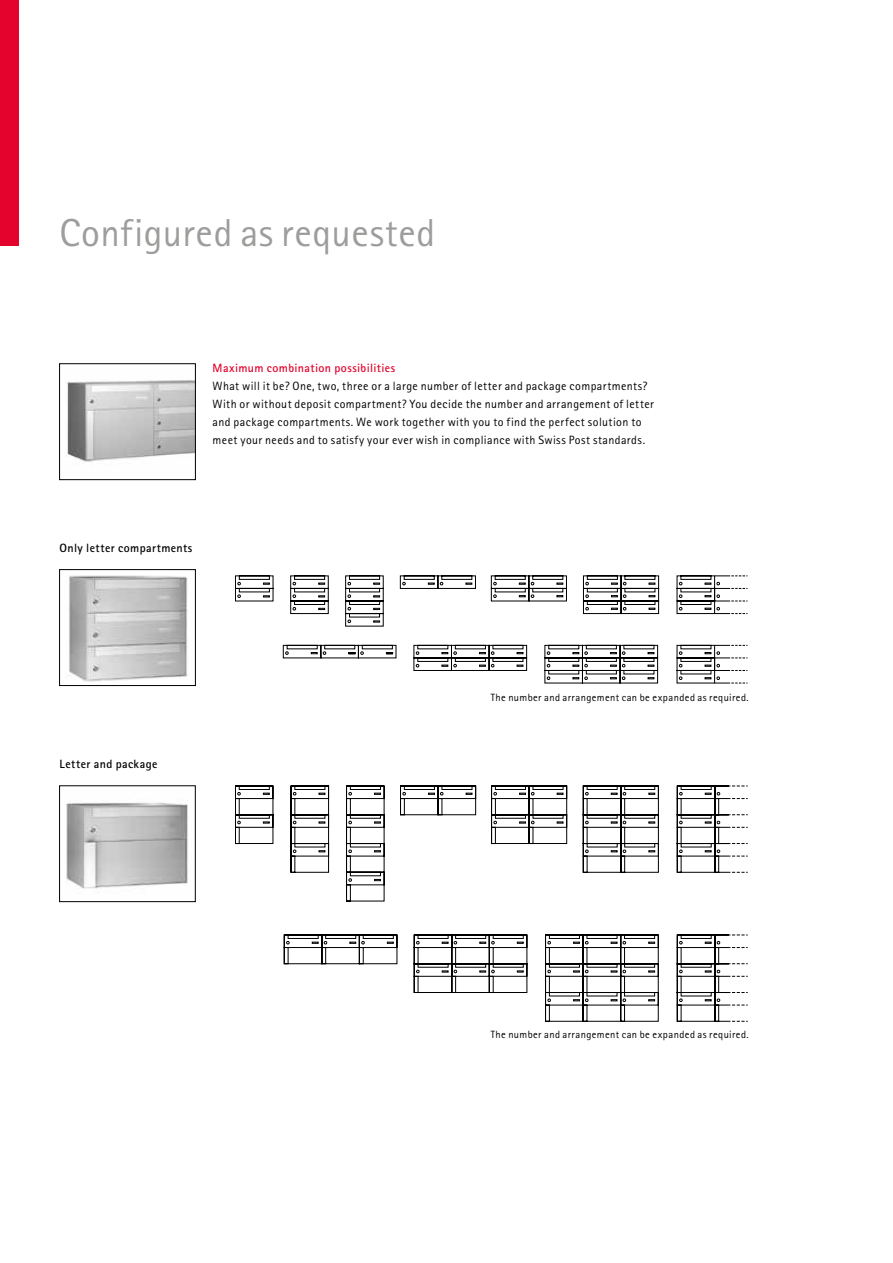
<style>
.page{position:relative;width:893px;height:1263px;background:#fff}
.page>*{position:absolute;margin:0;border:0;box-sizing:border-box;transform-origin:0 0}
.t1{font:39px "Rotis Sans Serif Pro";letter-spacing:.015em;color:#9d9d9c}
.t2{font:12px/18px "Rotis Sans Serif Pro";letter-spacing:.035em;color:#000}
.t3{font:700 12px "Rotis Sans Serif Pro";letter-spacing:.035em;color:#000}
.t4{font:700 12px "Rotis Sans Serif Pro";letter-spacing:.03em;color:#e4032c}
.t5{font:10.5px "Rotis Sans Serif Pro";letter-spacing:.04em;color:#000}
</style>
<div class="page">
<img style="left:66px;top:575px;width:122px;height:107px">
<div style="left:59px;top:569px;width:137px;height:117px;border:1px solid #000"></div>
<img style="left:66px;top:802px;width:122px;height:87px">
<div style="left:59px;top:786px;width:136px;height:116px;border:1px solid #000"></div>
<img style="left:66px;top:380px;width:128px;height:82px">
<div style="left:59px;top:364px;width:137px;height:116px;border:1px solid #000"></div>
<svg style="left:235px;top:576px;width:442px;height:445px"></svg>
<svg style="left:677px;top:576px;width:71px;height:446px"></svg>
<div style="left:0;top:0;width:19px;height:246px;background:#e4032c"></div>
<h1 class="t1" style="left:60px;top:210px;width:377px">Configured as requested</h1>
<p class="t4" style="left:213px;top:360px;width:184px">Maximum combination possibilities</p>
<p class="t2" style="left:213px;top:377px;width:443px">What will it be? One, two, three or a large number of letter and package compartments?<br>With or without deposit compartment? You decide the number and arrangement of letter and package compartments. We work together with you to find the perfect solution to meet your needs and to satisfy your ever wish in compliance with Swiss Post standards.</p>
<p class="t3" style="left:60px;top:540px;width:134px">Only letter compartments</p>
<p class="t3" style="left:60px;top:756px;width:99px">Letter and package</p>
<p class="t5" style="left:491px;top:692px;width:260px">The number and arrangement can be expanded as required.</p>
<p class="t5" style="left:491px;top:1029px;width:260px">The number and arrangement can be expanded as required.</p>
</div>
